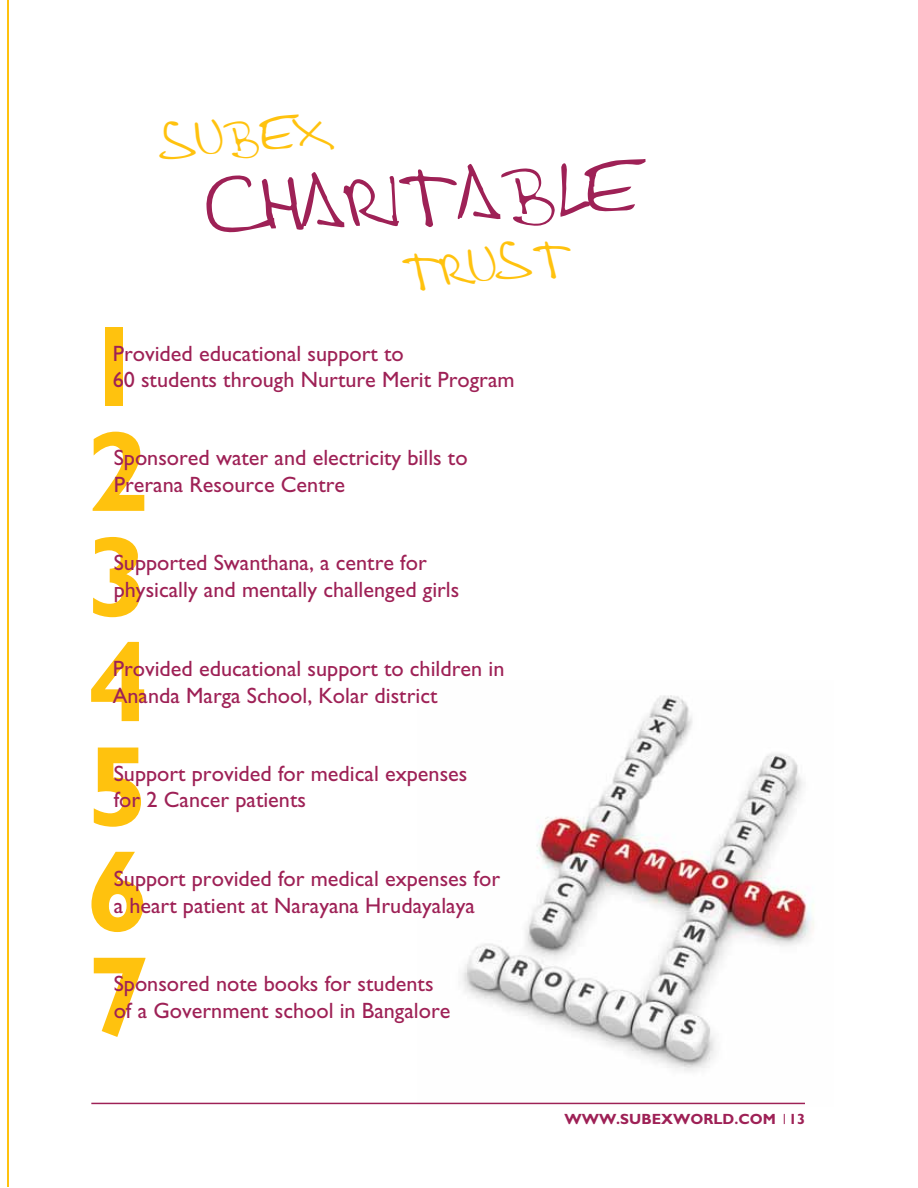
<style>
.page{position:relative;width:918px;height:1188px;background:#fff}
.page>*{position:absolute;margin:0;border:0;box-sizing:border-box;transform-origin:0 0}
.t1{font:700 114.6px "Gill Sans";color:#ffc20e}
.t2{font:59.25px "Steve Hand";color:#9e2156}
.t3{font:38.55px "Steve Hand";color:#ffc20e}
.t4{font:22.2px/26.7px "Gill Sans";color:#9e2156}
.t5{font:700 14.85px "Gill Sans";color:#9e2156}
</style>
<div class="page">
<hr style="left:8px;top:0;width:1px;height:1187px;background:#ffc20e">
<img style="left:417px;top:695px;width:397px;height:410px">
<hr style="left:91px;top:1103px;width:714px;height:1px;background:#9e2156">
<h3 class="t3" style="left:158px;top:123px;width:171px;rotate:-5deg">SUBEX</h3>
<h2 class="t2" style="left:205px;top:178px;width:436px;rotate:-3deg">CHARITABLE</h2>
<h3 class="t3" style="left:400px;top:253px;width:171px;rotate:-5deg">TRUST</h3>
<h1 class="t1" style="left:82px;top:327px;width:65px">1</h1>
<p class="t4" style="left:113px;top:342px;width:403px">Provided educational support to<br>60 students through Nurture Merit Program</p>
<h1 class="t1" style="left:86px;top:433px;width:65px">2</h1>
<p class="t4" style="left:114px;top:447px;width:355px">Sponsored water and electricity bills to<br>Prerana Resource Centre</p>
<h1 class="t1" style="left:86px;top:538px;width:65px">3</h1>
<p class="t4" style="left:114px;top:552px;width:347px">Supported Swanthana, a centre for physically and mentally challenged girls</p>
<h1 class="t1" style="left:86px;top:643px;width:65px">4</h1>
<p class="t4" style="left:113px;top:658px;width:393px">Provided educational support to children in<br>Ananda Marga School, Kolar district</p>
<h1 class="t1" style="left:86px;top:748px;width:65px">5</h1>
<p class="t4" style="left:114px;top:762px;width:355px">Support provided for medical expenses for 2 Cancer patients</p>
<h1 class="t1" style="left:86px;top:853px;width:65px">6</h1>
<p class="t4" style="left:114px;top:868px;width:388px">Support provided for medical expenses for a heart patient at Narayana Hrudayalaya</p>
<h1 class="t1" style="left:86px;top:958px;width:65px">7</h1>
<p class="t4" style="left:114px;top:973px;width:338px">Sponsored note books for students of a Government school in Bangalore</p>
<p class="t5" style="left:564px;top:1114px;width:242px">WWW.SUBEXWORLD.COM 13</p>
</div>
